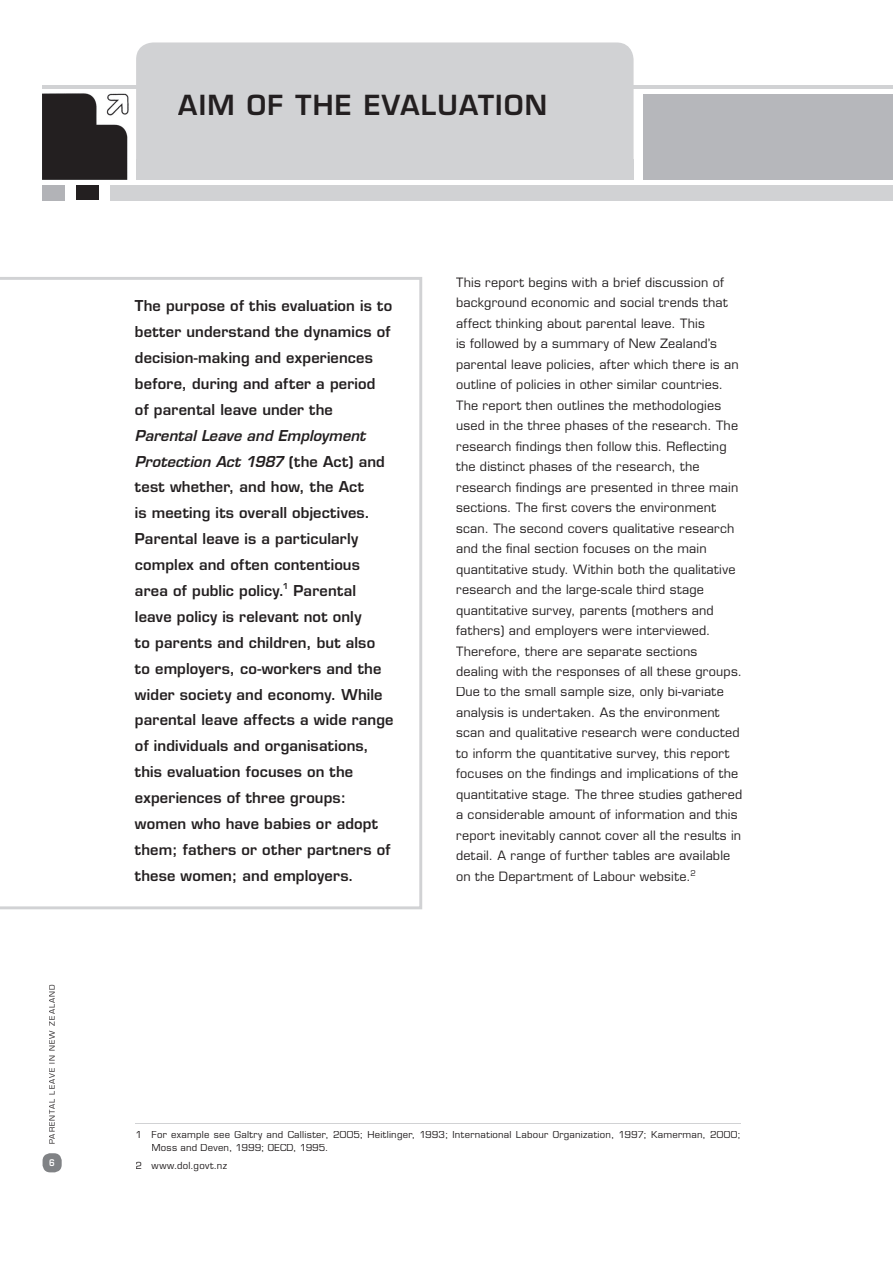
<style>
.page{position:relative;width:893px;height:1263px;background:#fff}
.page>*{position:absolute;margin:0;border:0;box-sizing:border-box;transform-origin:0 0}
.t1{font:600 27px "Eurostile";letter-spacing:.05em;color:#231f20}
.t2{font:600 14.7px/26px "Eurostile";letter-spacing:.01em;color:#231f20}
.t3{font:12.6px/20.5px "Eurostile";letter-spacing:.02em;color:#231f20}
.t4{font:9.45px/13.2px "Eurostile";letter-spacing:.025em;color:#231f20}
.t5{font:600 9px "Eurostile";color:#fff;scale:.9 1}
.t6{font:600 7.95px "Eurostile";color:#231f20}
.t7{font:7.5px "Eurostile";letter-spacing:.145em;color:#231f20}
.s1{font-style:italic}
</style>
<div class="page">
<div style="left:43px;top:1153px;width:19px;height:19px;background:#808285;border-radius:8px"></div>
<svg style="left:0;top:277px;width:422px;height:632px"></svg>
<div style="left:136px;top:42px;width:498px;height:138px;background:#d1d2d4;border-radius:17px"></div>
<div style="left:136px;top:159px;width:498px;height:21px;background:#d1d2d4"></div>
<hr style="left:43px;top:85px;width:850px;height:3px;background:#d1d2d4">
<hr style="left:136px;top:1123px;width:605px;height:1px;background:#d1d2d4">
<img style="left:43px;top:93px;width:86px;height:87px">
<div style="left:644px;top:94px;width:249px;height:85px;background:#b6b7bb"></div>
<div style="left:110px;top:185px;width:783px;height:15px;background:#d1d2d4"></div>
<div style="left:76px;top:185px;width:23px;height:15px;background:#231f20"></div>
<div style="left:43px;top:185px;width:22px;height:15px;background:#b2b3b7"></div>
<p class="t7" style="left:48px;top:1144px;width:162px;rotate:-90deg">PARENTAL LEAVE IN NEW ZEALAND</p>
<p class="t5" style="left:49px;top:1157px;width:8px">6</p>
<h1 class="t1" style="left:178px;top:88px;width:370px">AIM OF THE EVALUATION</h1>
<p class="t2" style="left:135px;top:293px;width:259px">The purpose of this evaluation is to better understand the dynamics of decision-making and experiences before, during and after a period of parental leave under the</p>
<p class="t2" style="left:135px;top:422px;width:252px"><span class="s1">Parental Leave and Employment<br>Protection Act 1987</span> (the Act) and test whether, and how, the Act<br>is meeting its overall objectives.<br>Parental leave is a particularly complex and often contentious area of public policy.</p>
<p class="t6" style="left:283px;top:581px;width:7px">1</p>
<p class="t2" style="left:135px;top:578px;width:260px;text-indent:159px">Parental leave policy is relevant not only<br>to parents and children, but also to employers, co-workers and the wider society and economy. While parental leave affects a wide range of individuals and organisations, this evaluation focuses on the experiences of three groups: women who have babies or adopt them; fathers or other partners of these women; and employers.</p>
<p class="t3" style="left:456px;top:272px;width:288px">This report begins with a brief discussion of background economic and social trends that affect thinking about parental leave. This<br>is followed by a summary of New Zealand’s parental leave policies, after which there is an outline of policies in other similar countries.<br>The report then outlines the methodologies used in the three phases of the research. The research findings then follow this. Reflecting the distinct phases of the research, the research findings are presented in three main sections. The first covers the environment scan. The second covers qualitative research and the final section focuses on the main quantitative study. Within both the qualitative research and the large-scale third stage quantitative survey, parents (mothers and fathers) and employers were interviewed.<br>Therefore, there are separate sections dealing with the responses of all these groups.<br>Due to the small sample size, only bi-variate analysis is undertaken. As the environment scan and qualitative research were conducted to inform the quantitative survey, this report focuses on the findings and implications of the quantitative stage. The three studies gathered a considerable amount of information and this report inevitably cannot cover all the results in detail. A range of further tables are available on the Department of Labour website.<sup>2</sup></p>
<p class="t4" style="left:152px;top:1128px;width:591px;text-indent:-16px">1 For example see Galtry and Callister, 2005; Heitlinger, 1993; International Labour Organization, 1997; Kamerman, 2000;<br>Moss and Deven, 1999; OECD, 1995.</p>
<p class="t4" style="left:136px;top:1159px;width:93px">2 www.dol.govt.nz</p>
</div>
